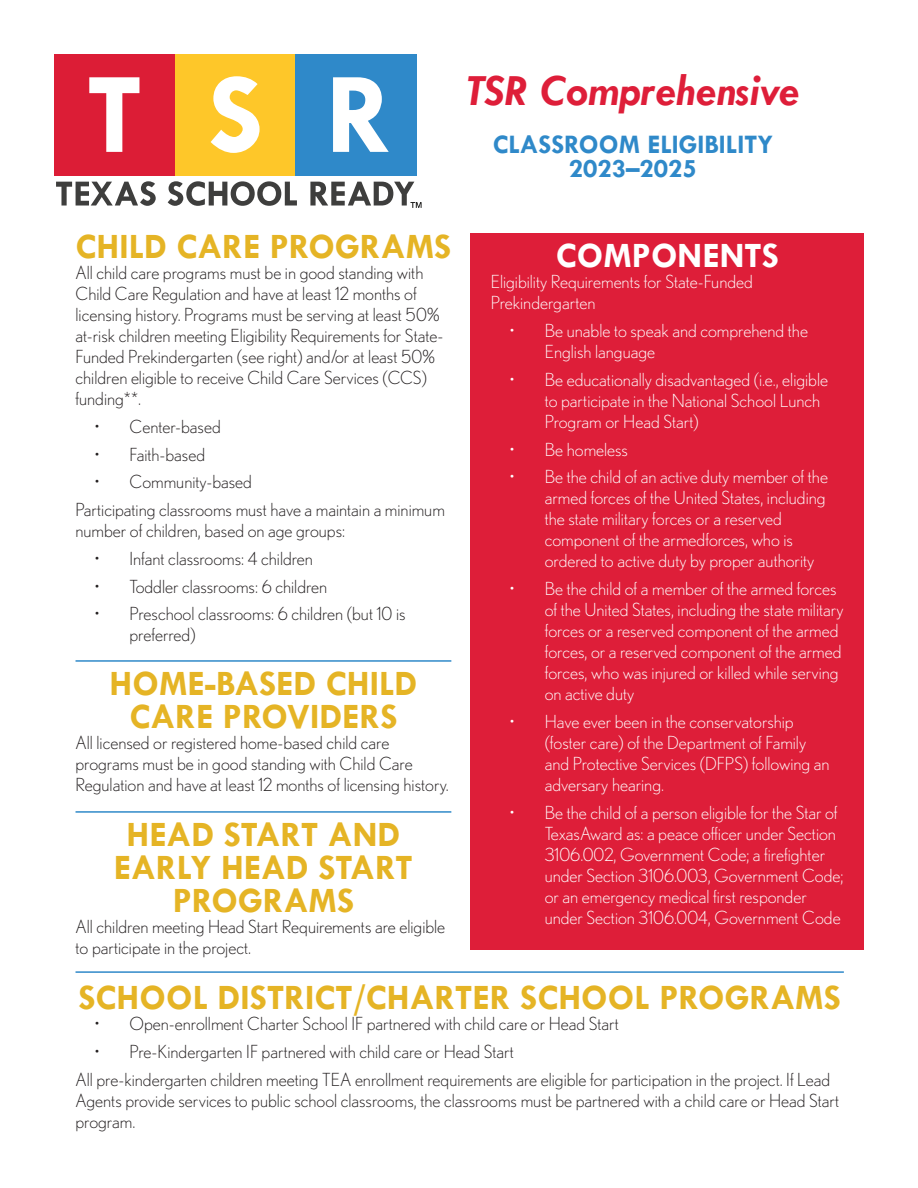
<style>
.page{position:relative;width:918px;height:1188px;background:#fff}
.page>*{position:absolute;margin:0;border:0;box-sizing:border-box;transform-origin:0 0}
.Subheading{font:italic 700 45px "Tw Cen";color:#de1e39}
.Heading_1{font:700 36px/33px "Tw Cen";color:#e5b425;text-align:center}
.Heading_1-2{font:700 36px "Tw Cen";color:#fff}
.Heading_2{font:700 27px "Tw Cen";color:#2f89c9}
.t1{font:300 18px/21px "Nobel";color:#231f20}
.t2{font:300 18px/21px "Nobel";color:#fff}
</style>
<div class="page">
<div style="left:471px;top:233px;width:393px;height:716px;background:#de1e39"></div>
<div style="left:54px;top:54px;width:121px;height:121px;background:#dc1d36"></div>
<div style="left:175px;top:54px;width:121px;height:121px;background:#fec729"></div>
<div style="left:296px;top:54px;width:121px;height:121px;background:#2f89c9"></div>
<svg style="left:89px;top:77px;width:50px;height:75px"></svg>
<svg style="left:211px;top:76px;width:49px;height:77px"></svg>
<svg style="left:333px;top:77px;width:56px;height:75px"></svg>
<svg style="left:56px;top:181px;width:100px;height:25px"></svg>
<svg style="left:168px;top:181px;width:129px;height:25px"></svg>
<svg style="left:310px;top:182px;width:112px;height:26px"></svg>
<hr style="left:76px;top:660px;width:375px;height:2px;background:#2f89c9">
<hr style="left:76px;top:811px;width:375px;height:2px;background:#2f89c9">
<hr style="left:76px;top:971px;width:768px;height:2px;background:#2f89c9">
<p class="Subheading" style="left:466px;top:64px;width:335px">TSR Comprehensive</p>
<p class="Heading_2" style="left:493px;top:128px;width:282px">CLASSROOM ELIGIBILITY</p>
<p class="Heading_2" style="left:569px;top:152px;width:130px">2023–2025</p>
<p class="Heading_1" style="left:76px;top:229px;width:377px">CHILD CARE PROGRAMS</p>
<p class="t1" style="left:76px;top:262px;width:369px">All child care programs must be in good standing with Child Care Regulation and have at least 12 months of licensing history. Programs must be serving at least 50% at-risk children meeting Eligibility Requirements for State-Funded Prekindergarten (see right) and/or at least 50% children eligible to receive Child Care Services (CCS) funding**.</p>
<p class="t1" style="left:94px;top:416px;width:128px">• Center-based</p>
<p class="t1" style="left:94px;top:444px;width:112px">• Faith-based</p>
<p class="t1" style="left:94px;top:471px;width:159px">• Community-based</p>
<p class="t1" style="left:76px;top:499px;width:371px">Participating classrooms must have a maintain a minimum number of children, based on age groups:</p>
<p class="t1" style="left:94px;top:548px;width:220px">• Infant classrooms: 4 children</p>
<p class="t1" style="left:94px;top:576px;width:234px">• Toddler classrooms: 6 children</p>
<p class="t1" style="left:130px;top:603px;width:278px;text-indent:-35px">• Preschool classrooms: 6 children (but 10 is preferred)</p>
<p class="Heading_1-2" style="left:556px;top:234px;width:225px">COMPONENTS</p>
<p class="t2" style="left:491px;top:271px;width:264px">Eligibility Requirements for State-Funded<br>Prekindergarten</p>
<p class="t2" style="left:545px;top:320px;width:265px;text-indent:-35px">• Be unable to speak and comprehend the<br>English language</p>
<p class="t2" style="left:545px;top:369px;width:285px;text-indent:-35px">• Be educationally disadvantaged (i.e., eligible to participate in the National School Lunch<br>Program or Head Start)</p>
<p class="t2" style="left:510px;top:438px;width:120px">• Be homeless</p>
<p class="t2" style="left:545px;top:466px;width:285px;text-indent:-35px">• Be the child of an active duty member of the armed forces of the United States, including the state military forces or a reserved component of the armedforces, who is ordered to active duty by proper authority</p>
<p class="t2" style="left:545px;top:578px;width:301px;text-indent:-35px">• Be the child of a member of the armed forces of the United States, including the state military forces or a reserved component of the armed forces, or a reserved component of the armed forces, who was injured or killed while serving on active duty</p>
<p class="t2" style="left:545px;top:711px;width:286px;text-indent:-35px">• Have ever been in the conservatorship (foster care) of the Department of Family and Protective Services (DFPS) following an adversary hearing.</p>
<p class="t2" style="left:545px;top:801px;width:300px;text-indent:-35px">• Be the child of a person eligible for the Star of TexasAward as: a peace officer under Section 3106.002, Government Code; a firefighter under Section 3106.003, Government Code; or an emergency medical first responder under Section 3106.004, Government Code</p>
<p class="Heading_1" style="left:110px;top:667px;width:309px">HOME-BASED CHILD<br>CARE PROVIDERS</p>
<p class="t1" style="left:76px;top:732px;width:375px">All licensed or registered home-based child care programs must be in good standing with Child Care<br>Regulation and have at least 12 months of licensing history.</p>
<p class="Heading_1" style="left:127px;top:818px;width:275px">HEAD START AND</p>
<p class="Heading_1" style="left:114px;top:851px;width:300px">EARLY HEAD START<br>PROGRAMS</p>
<p class="t1" style="left:76px;top:916px;width:371px">All children meeting Head Start Requirements are eligible to participate in the project.</p>
<p class="Heading_1" style="left:78px;top:980px;width:764px">SCHOOL DISTRICT/CHARTER SCHOOL PROGRAMS</p>
<p class="t1" style="left:94px;top:1013px;width:526px">• Open-enrollment Charter School IF partnered with child care or Head Start</p>
<p class="t1" style="left:94px;top:1041px;width:421px">• Pre-Kindergarten IF partnered with child care or Head Start</p>
<p class="t1" style="left:76px;top:1069px;width:765px">All pre-kindergarten children meeting TEA enrollment requirements are eligible for participation in the project. If Lead<br>Agents provide services to public school classrooms, the classrooms must be partnered with a child care or Head Start program.</p>
</div>
